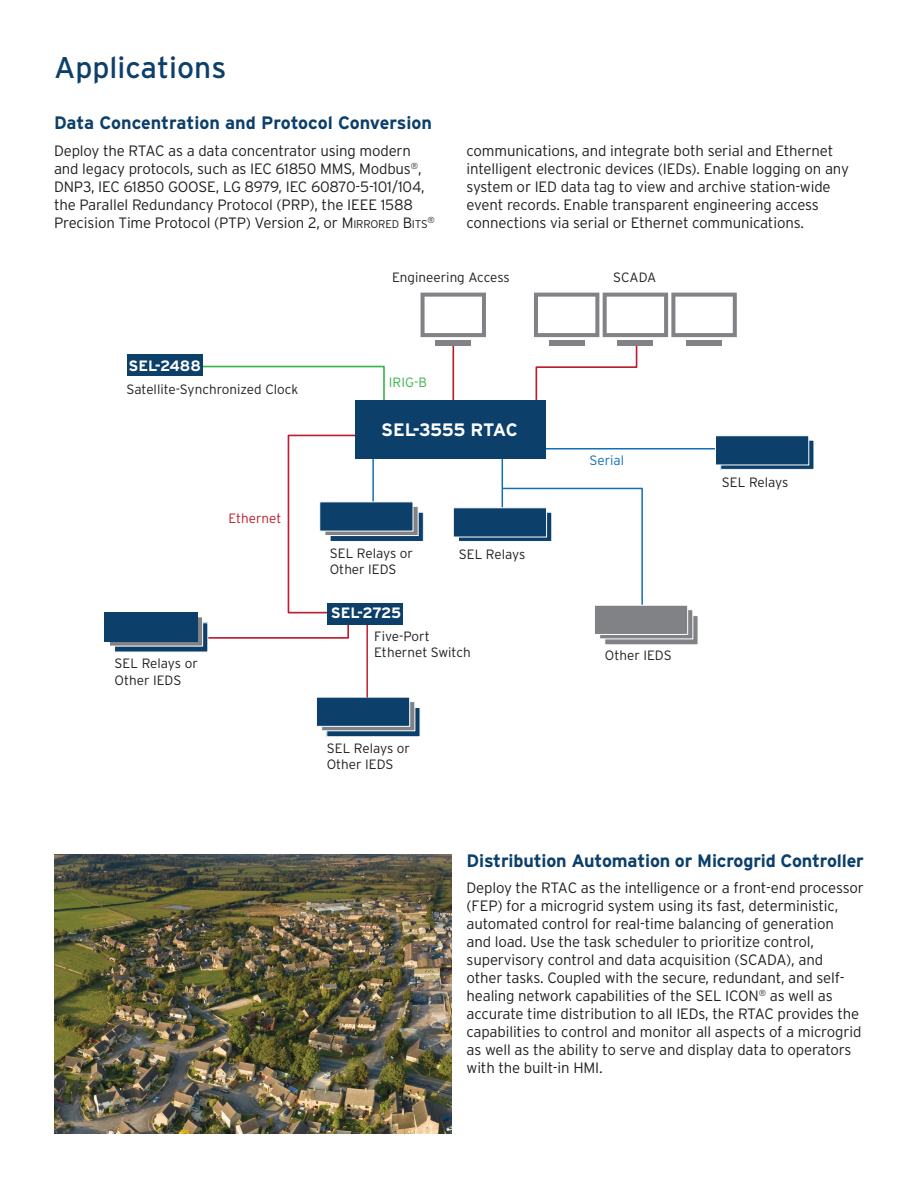
<style>
.page{position:relative;width:918px;height:1188px;background:#fff}
.page>*{position:absolute;margin:0;border:0;box-sizing:border-box;transform-origin:0 0}
.t1{font:30px "Interstate Poly";color:#0c3f6a}
.t2{font:700 18px "Interstate Poly";letter-spacing:-.01em;color:#0c3f6a}
.t3{font:700 18px "Interstate";letter-spacing:-.025em;color:#fff}
.t4{font:300 15px/18px "Interstate Poly";letter-spacing:-.01em;color:#231f20}
.t5{font:700 15px "Interstate";letter-spacing:-.005em;color:#fff}
.t6{font:300 13.5px/16.2px "Interstate";color:#231f20}
.t7{font:300 13.5px "Interstate";color:#be1d2c}
.t8{font:300 13.5px "Interstate";color:#116fb8}
.t9{font:300 13.5px "Interstate";color:#3ab54a}
.s1{font-size:11.25px}
</style>
<div class="page">
<img style="left:54px;top:854px;width:397px;height:280px">
<svg style="left:386px;top:448px;width:329px;height:157px"></svg>
<svg style="left:197px;top:365px;width:189px;height:274px"></svg>
<svg style="left:605px;top:616px;width:93px;height:29px"></svg>
<div style="left:599px;top:609px;width:94px;height:30px;background:#808285;border:1px solid #fff"></div>
<div style="left:594px;top:605px;width:94px;height:30px;background:#808285;border:1px solid #fff"></div>
<div style="left:114px;top:622px;width:94px;height:30px;background:#0c3f6a"></div>
<div style="left:109px;top:616px;width:94px;height:31px;background:#808285;border:1px solid #fff"></div>
<div style="left:104px;top:612px;width:93px;height:30px;background:#0c3f6a"></div>
<svg style="left:326px;top:708px;width:94px;height:29px"></svg>
<div style="left:321px;top:701px;width:94px;height:30px;background:#808285;border:1px solid #fff"></div>
<div style="left:316px;top:697px;width:94px;height:30px;background:#0c3f6a;border:1px solid #fff"></div>
<div style="left:330px;top:512px;width:94px;height:30px;background:#0c3f6a;border:1px solid #fff"></div>
<div style="left:325px;top:506px;width:94px;height:30px;background:#808285;border:1px solid #fff"></div>
<div style="left:319px;top:501px;width:94px;height:31px;background:#0c3f6a;border:1px solid #fff"></div>
<div style="left:458px;top:512px;width:94px;height:30px;background:linear-gradient(to right,#0c3f6a,#0c3f6a);border:1px solid #fff"></div>
<div style="left:453px;top:507px;width:94px;height:30px;background:#0c3f6a;border:1px solid #fff"></div>
<svg style="left:722px;top:442px;width:90px;height:26px"></svg>
<div style="left:720px;top:440px;width:94px;height:30px;border:1px solid #fff"></div>
<div style="left:715px;top:435px;width:94px;height:30px;background:#0c3f6a;border:1px solid #fff"></div>
<div style="left:356px;top:400px;width:190px;height:58px;background:#0c3f6a"></div>
<div style="left:127px;top:355px;width:75px;height:21px;background:#0c3f6a"></div>
<svg style="left:421px;top:293px;width:316px;height:107px"></svg>
<div style="left:686px;top:340px;width:36px;height:5px;background:#808285"></div>
<hr style="left:366px;top:615px;width:2px;height:83px;background:#be1d2c">
<div style="left:328px;top:603px;width:75px;height:21px;background:#0c3f6a"></div>
<h1 class="t1" style="left:54px;top:46px;width:174px">Applications</h1>
<p class="t2" style="left:54px;top:110px;width:379px">Data Concentration and Protocol Conversion</p>
<p class="t4" style="left:54px;top:141px;width:382px">Deploy the RTAC as a data concentrator using modern and legacy protocols, such as IEC 61850 MMS, Modbus<sup>®</sup>, DNP3, IEC 61850 GOOSE, LG 8979, IEC 60870-5-101/104, the Parallel Redundancy Protocol (PRP), the IEEE 1588<br>Precision Time Protocol (PTP) Version 2, or M<span class="s1">IRRORED</span> B<span class="s1">ITS</span><sup>®</sup></p>
<p class="t4" style="left:467px;top:141px;width:384px">communications, and integrate both serial and Ethernet intelligent electronic devices (IEDs). Enable logging on any system or IED data tag to view and archive station-wide event records. Enable transparent engineering access connections via serial or Ethernet communications.</p>
<p class="t6" style="left:392px;top:269px;width:119px">Engineering Access</p>
<p class="t6" style="left:613px;top:269px;width:45px">SCADA</p>
<p class="t5" style="left:129px;top:356px;width:74px">SEL-2488</p>
<p class="t6" style="left:126px;top:381px;width:173px">Satellite-Synchronized Clock</p>
<p class="t9" style="left:389px;top:374px;width:39px">IRIG-B</p>
<p class="t3" style="left:381px;top:418px;width:138px">SEL-3555 RTAC</p>
<p class="t7" style="left:228px;top:510px;width:55px">Ethernet</p>
<p class="t6" style="left:115px;top:655px;width:85px">SEL Relays or<br>Other IEDS</p>
<p class="t6" style="left:330px;top:545px;width:85px">SEL Relays or<br>Other IEDS</p>
<p class="t5" style="left:331px;top:604px;width:72px">SEL-2725</p>
<p class="t6" style="left:459px;top:546px;width:68px">SEL Relays</p>
<p class="t6" style="left:374px;top:628px;width:98px">Five-Port<br>Ethernet Switch</p>
<p class="t6" style="left:327px;top:740px;width:85px">SEL Relays or<br>Other IEDS</p>
<p class="t8" style="left:589px;top:452px;width:36px">Serial</p>
<p class="t6" style="left:605px;top:648px;width:68px">Other IEDS</p>
<p class="t6" style="left:722px;top:474px;width:68px">SEL Relays</p>
<p class="t2" style="left:467px;top:848px;width:399px">Distribution Automation or Microgrid Controller</p>
<p class="t4" style="left:467px;top:878px;width:399px">Deploy the RTAC as the intelligence or a front-end processor (FEP) for a microgrid system using its fast, deterministic, automated control for real-time balancing of generation<br>and load. Use the task scheduler to prioritize control, supervisory control and data acquisition (SCADA), and<br>other tasks. Coupled with the secure, redundant, and self&shy;healing network capabilities of the SEL ICON<sup>®</sup> as well as accurate time distribution to all IEDs, the RTAC provides the capabilities to control and monitor all aspects of a microgrid as well as the ability to serve and display data to operators with the built-in HMI.</p>
</div>
